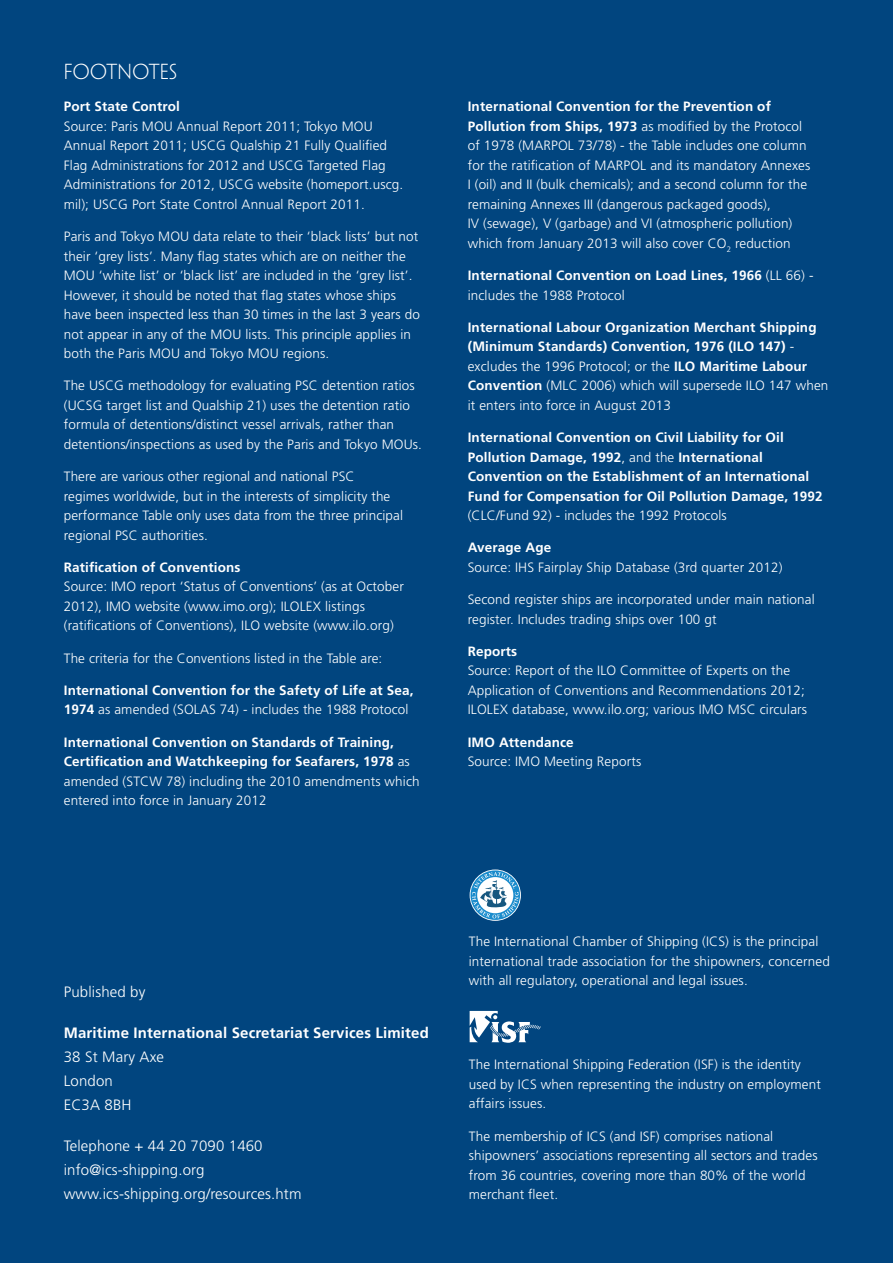
<style>
.page{position:relative;width:893px;height:1263px;background:#01457f}
.page>*{position:absolute;margin:0;border:0;box-sizing:border-box;transform-origin:0 0}
.subby{font:300 19.5px "Penumbra Sans Std";letter-spacing:.01em;color:#fff}
.t1{font:300 15px/24px "Frutiger LT Std";letter-spacing:.01em;color:#fff}
.t2{font:700 15px/24px "Frutiger LT Std";letter-spacing:.01em;color:#fff}
.t3{font:300 13.5px/19.5px "Frutiger LT Std";letter-spacing:.01em;color:#fff}
.t4{font:700 13.5px/19.5px "Frutiger LT Std";letter-spacing:.01em;color:#fff}
.s1{font-weight:700}
.s2{font-weight:300}
</style>
<div class="page">
<svg style="left:470px;top:870px;width:50px;height:50px"></svg>
<svg style="left:470px;top:1011px;width:71px;height:32px"></svg>
<p class="subby" style="left:64px;top:61px;width:115px">FOOTNOTES</p>
<p class="t3" style="left:64px;top:97px;width:341px"><span class="s1">Port State Control<br></span>Source: Paris MOU Annual Report 2011; Tokyo MOU Annual Report 2011; USCG Qualship 21 Fully Qualified Flag Administrations for 2012 and USCG Targeted Flag Administrations for 2012, USCG website (homeport.uscg. mil); USCG Port State Control Annual Report 2011.</p>
<p class="t3" style="left:64px;top:227px;width:358px">Paris and Tokyo MOU data relate to their ‘black lists’ but not their ‘grey lists’. Many flag states which are on neither the MOU ‘white list’ or ‘black list’ are included in the ‘grey list’.<br>However, it should be noted that flag states whose ships have been inspected less than 30 times in the last 3 years do not appear in any of the MOU lists. This principle applies in both the Paris MOU and Tokyo MOU regions.</p>
<p class="t3" style="left:64px;top:376px;width:360px">The USCG methodology for evaluating PSC detention ratios (UCSG target list and Qualship 21) uses the detention ratio formula of detentions/distinct vessel arrivals, rather than detentions/inspections as used by the Paris and Tokyo MOUs.</p>
<p class="t3" style="left:64px;top:467px;width:341px">There are various other regional and national PSC regimes worldwide, but in the interests of simplicity the performance Table only uses data from the three principal regional PSC authorities.</p>
<p class="t3" style="left:64px;top:558px;width:342px"><span class="s1">Ratification of Conventions<br></span>Source: IMO report ‘Status of Conventions’ (as at October 2012), IMO website (www.imo.org); ILOLEX listings (ratifications of Conventions), ILO website (www.ilo.org)</p>
<p class="t3" style="left:64px;top:648px;width:320px">The criteria for the Conventions listed in the Table are:</p>
<p class="t4" style="left:64px;top:680px;width:351px">International Convention for the Safety of Life at Sea,<br>1974 <span class="s2">as amended (SOLAS 74) - includes the 1988 Protocol</span></p>
<p class="t4" style="left:64px;top:732px;width:357px">International Convention on Standards of Training, Certification and Watchkeeping for Seafarers, 1978 <span class="s2">as amended (STCW 78) including the 2010 amendments which entered into force in January 2012</span></p>
<p class="t3" style="left:468px;top:97px;width:344px"><span class="s1">International Convention for the Prevention of Pollution from Ships, 1973</span> as modified by the Protocol of 1978 (MARPOL 73/78) - the Table includes one column for the ratification of MARPOL and its mandatory Annexes I (oil) and II (bulk chemicals); and a second column for the remaining Annexes III (dangerous packaged goods),<br>IV (sewage), V (garbage) and VI (atmospheric pollution) which from January 2013 will also cover CO<sub>2</sub> reduction</p>
<p class="t4" style="left:468px;top:266px;width:347px">International Convention on Load Lines, 1966 <span class="s2">(LL 66) - includes the 1988 Protocol</span></p>
<p class="t4" style="left:468px;top:317px;width:362px">International Labour Organization Merchant Shipping (Minimum Standards) Convention, 1976 (ILO 147) <span class="s2">- excludes the 1996 Protocol; or the</span> ILO Maritime Labour Convention <span class="s2">(MLC 2006) which will supersede ILO 147 when it enters into force in August 2013</span></p>
<p class="t4" style="left:468px;top:428px;width:356px">International Convention on Civil Liability for Oil Pollution Damage, 1992<span class="s2">, and the</span> International Convention on the Establishment of an International Fund for Compensation for Oil Pollution Damage, 1992 <span class="s2">(CLC/Fund 92) - includes the 1992 Protocols</span></p>
<p class="t3" style="left:468px;top:538px;width:316px"><span class="s1">Average Age<br></span>Source: IHS Fairplay Ship Database (3rd quarter 2012)</p>
<p class="t3" style="left:468px;top:590px;width:349px">Second register ships are incorporated under main national register. Includes trading ships over 100 gt</p>
<p class="t3" style="left:468px;top:642px;width:341px"><span class="s1">Reports<br></span>Source: Report of the ILO Committee of Experts on the Application of Conventions and Recommendations 2012; ILOLEX database, www.ilo.org; various IMO MSC circulars</p>
<p class="t3" style="left:468px;top:732px;width:175px"><span class="s1">IMO Attendance<br></span>Source: IMO Meeting Reports</p>
<p class="t1" style="left:64px;top:980px;width:83px">Published by</p>
<p class="t2" style="left:64px;top:1021px;width:367px">Maritime International Secretariat Services Limited<br><span class="s2">38 St Mary Axe<br>London<br>EC3A 8BH</span></p>
<p class="t1" style="left:64px;top:1134px;width:239px">Telephone + 44 20 7090 1460 info@ics-shipping.org www.ics-shipping.org/resources.htm</p>
<p class="t3" style="left:469px;top:932px;width:363px">The International Chamber of Shipping (ICS) is the principal international trade association for the shipowners, concerned with all regulatory, operational and legal issues.</p>
<p class="t3" style="left:469px;top:1055px;width:354px">The International Shipping Federation (ISF) is the identity used by ICS when representing the industry on employment affairs issues.</p>
<p class="t3" style="left:469px;top:1126px;width:350px">The membership of ICS (and ISF) comprises national shipowners’ associations representing all sectors and trades from 36 countries, covering more than 80% of the world merchant fleet.</p>
</div>
